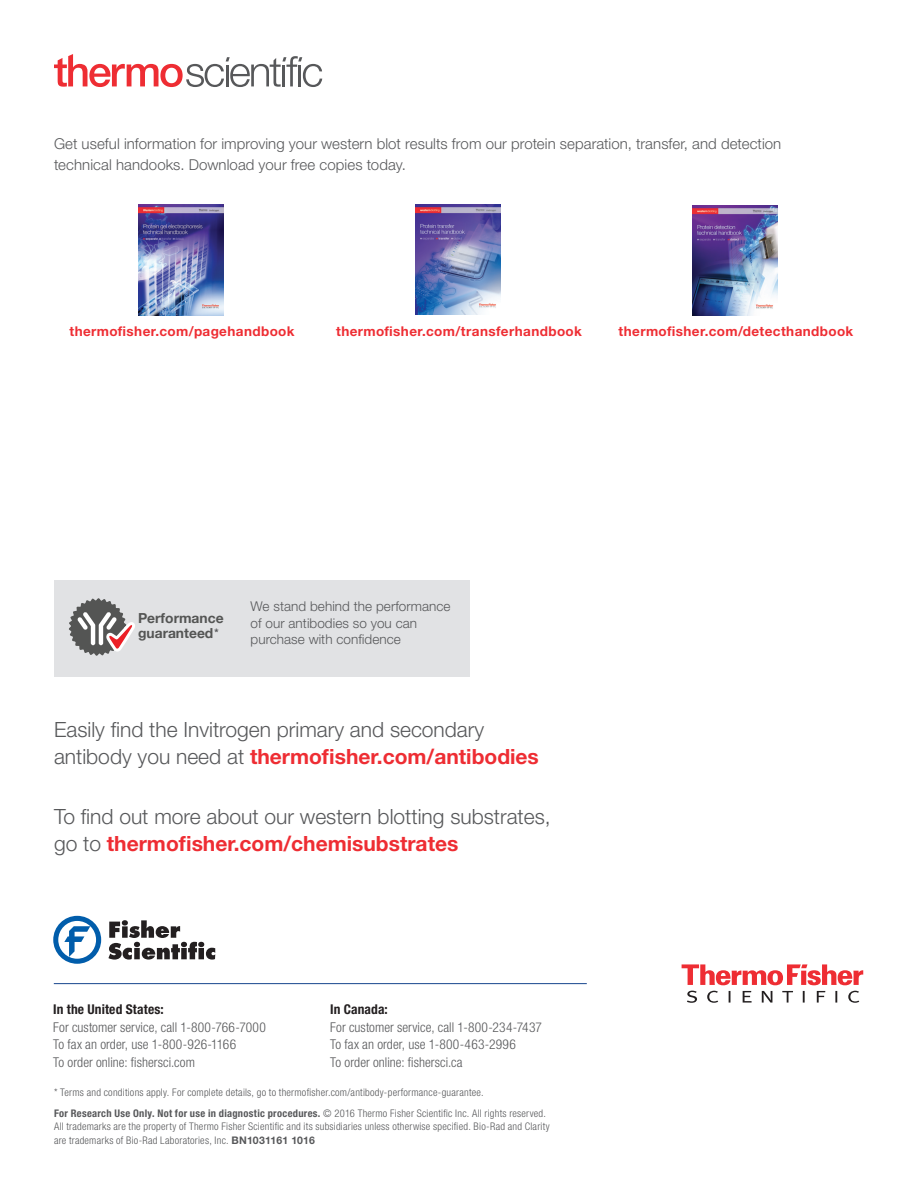
<style>
.page{position:relative;width:918px;height:1188px;background:#fff}
.page>*{position:absolute;margin:0;border:0;box-sizing:border-box;transform-origin:0 0}
.t1{font:300 21px/27px "Helvetica Neue LT Std";color:#57585a}
.t2{font:300 15px/21px "Helvetica Neue LT Std";letter-spacing:.005em;color:#57585a}
.t3{font:700 13.8px/14.7px "Helvetica Neue";color:#545554}
.t4{font:300 condensed 13.5px/17.7px "Helvetica Neue LT Std";letter-spacing:.005em;color:#57585a}
.t5{font:700 13.5px "Helvetica Neue LT Std";letter-spacing:.03em;color:#ee2d33}
.t6{font:300 13.5px/16.5px "Helvetica Neue LT Std";letter-spacing:.005em;color:#57585a}
.t7{font:700 condensed 13.5px "Helvetica Neue LT Std";letter-spacing:.01em;color:#231f20}
.t8{font:300 condensed 10.5px/20.2px "Helvetica Neue LT Std";letter-spacing:.025em;color:#57585a}
.t9{font:700 condensed 10.5px "Helvetica Neue LT Std";color:#57585a}
.s1{font-weight:700;color:#ee2d33}
.s2{font-weight:700}
.s3{font-weight:700;font-stretch:normal}
</style>
<div class="page">
<div style="left:54px;top:580px;width:416px;height:97px;background:#e1e2e4"></div>
<svg style="left:69px;top:598px;width:66px;height:58px"></svg>
<svg style="left:54px;top:54px;width:268px;height:33px"></svg>
<img style="left:138px;top:205px;width:85px;height:110px">
<img style="left:692px;top:206px;width:85px;height:110px">
<img style="left:415px;top:205px;width:85px;height:110px">
<hr style="left:54px;top:983px;width:533px;height:1px;background:#17468e">
<svg style="left:682px;top:964px;width:181px;height:21px"></svg>
<svg style="left:687px;top:991px;width:172px;height:12px"></svg>
<svg style="left:53px;top:916px;width:48px;height:48px"></svg>
<svg style="left:108px;top:920px;width:107px;height:40px"></svg>
<h2 class="t2" style="left:54px;top:133px;width:729px">Get useful information for improving your western blot results from our protein separation, transfer, and detection technical handooks. Download your free copies today.</h2>
<p class="t5" style="left:69px;top:323px;width:227px">thermofisher.com/pagehandbook</p>
<p class="t5" style="left:336px;top:323px;width:247px">thermofisher.com/transferhandbook</p>
<p class="t5" style="left:619px;top:323px;width:236px">thermofisher.com/detecthandbook</p>
<h3 class="t3" style="left:138px;top:611px;width:87px">Performance guaranteed</h3>
<p class="t6" style="left:251px;top:598px;width:202px">We stand behind the performance of our antibodies so you can purchase with confidence</p>
<p class="t9" style="left:214px;top:626px;width:6px">*</p>
<h1 class="t1" style="left:54px;top:715px;width:486px">Easily find the Invitrogen primary and secondary antibody you need at <span class="s1">thermofisher.com/antibodies</span></h1>
<h1 class="t1" style="left:54px;top:802px;width:498px">To find out more about our western blotting substrates, go to <span class="s1">thermofisher.com/chemisubstrates</span></h1>
<p class="t7" style="left:53px;top:1001px;width:112px">In the United States:</p>
<p class="t4" style="left:53px;top:1018px;width:214px">For customer service, call 1-800-766-7000<br>To fax an order, use 1-800-926-1166<br>To order online: fishersci.com</p>
<p class="t7" style="left:330px;top:1001px;width:59px">In Canada:</p>
<p class="t4" style="left:330px;top:1018px;width:213px">For customer service, call 1-800-234-7437<br>To fax an order, use 1-800-463-2996<br>To order online: fishersci.ca</p>
<p class="t8" style="left:54px;top:1083px;width:493px">* Terms and conditions apply. For complete details, go to thermofisher.com/antibody-performance-guarantee.<br><span class="s2">For Research Use Only. Not for use in diagnostic procedures.</span> © 2016 Thermo Fisher Scientific Inc. All rights reserved.</p>
<p class="t8" style="left:54px;top:1120px;width:497px;line-height:13.5px">All trademarks are the property of Thermo Fisher Scientific and its subsidiaries unless otherwise specified. Bio-Rad and Clarity are trademarks of Bio-Rad Laboratories, Inc. <span class="s3">BN1031161 1016</span></p>
</div>
